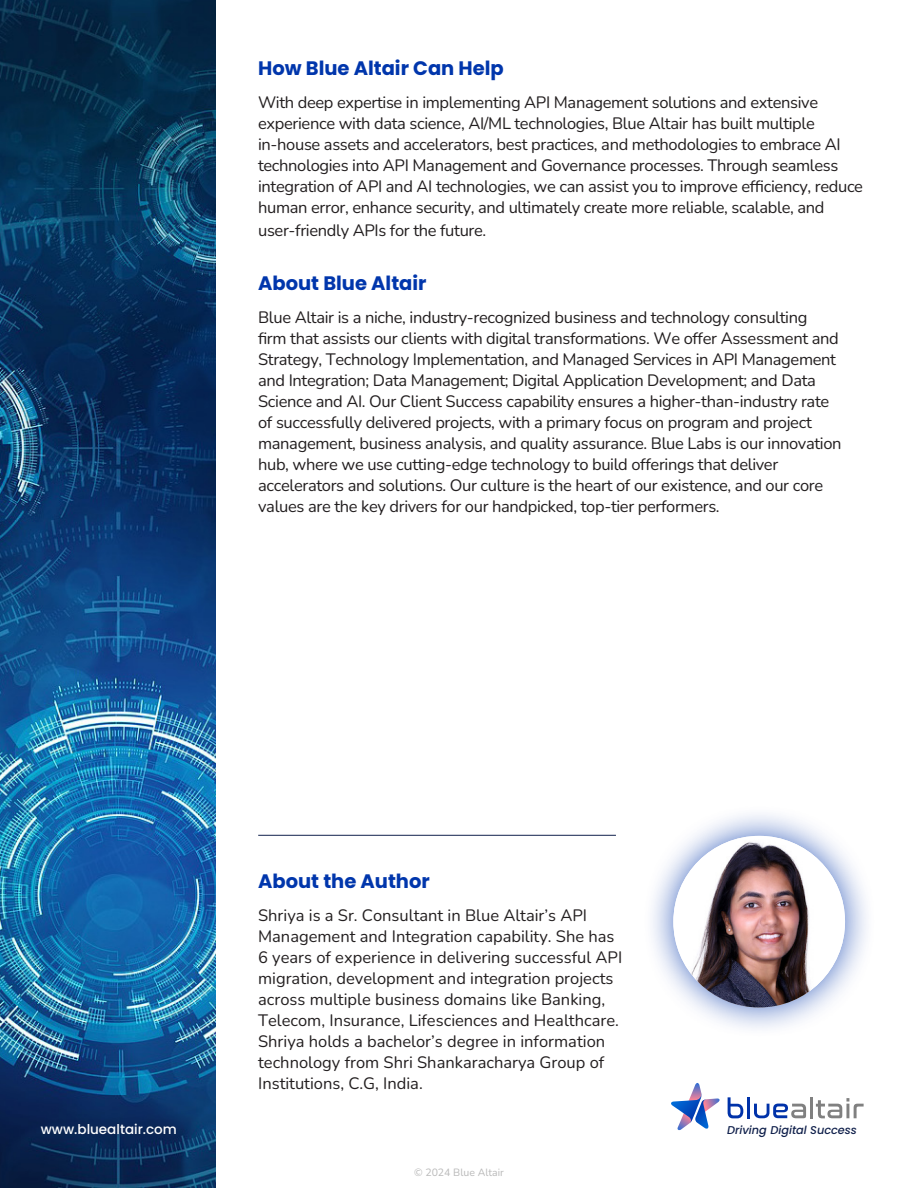
<style>
.page{position:relative;width:918px;height:1188px;background:#fff}
.page>*{position:absolute;margin:0;border:0;box-sizing:border-box;transform-origin:0 0}
.t1{font:700 19.5px "Poppins";color:#0036ac}
.t2{font:200 16.5px/21px "Nunito";letter-spacing:-.02em;color:#231f20}
.t3{font:200 16.5px/21px "Nunito";color:#231f20}
.t4{font:500 13.5px "Poppins";color:#fff}
.t5{font:italic 500 11.25px "Poppins";color:#11214c}
.t6{font:200 10.5px "Nunito";color:#b9b9b9}
</style>
<div class="page">
<img style="left:0;top:0;width:216px;height:1188px">
<div style="left:33px;top:1116px;width:151px;height:26px;background:#0a2655"></div>
<svg style="left:728px;top:1097px;width:15px;height:21px"></svg>
<hr style="left:747px;top:1097px;width:3px;height:21px;background:#0032a9">
<svg style="left:754px;top:1104px;width:52px;height:14px"></svg>
<hr style="left:810px;top:1097px;width:3px;height:21px;background:#808080">
<svg style="left:816px;top:1098px;width:48px;height:20px"></svg>
<svg style="left:671px;top:1083px;width:49px;height:48px"></svg>
<div style="left:642px;top:805px;width:234px;height:234px;background:#0036ac;opacity:.75"></div>
<img style="left:673px;top:836px;width:172px;height:172px;border-radius:86px">
<hr style="left:258px;top:835px;width:358px;height:1px;background:#11214c">
<p class="t1" style="left:258px;top:57px;width:247px">How Blue Altair Can Help</p>
<p class="t2" style="left:258px;top:91px;width:606px">With deep expertise in implementing API Management solutions and extensive experience with data science, AI/ML technologies, Blue Altair has built multiple in-house assets and accelerators, best practices, and methodologies to embrace AI technologies into API Management and Governance processes. Through seamless integration of API and AI technologies, we can assist you to improve efficiency, reduce human error, enhance security, and ultimately create more reliable, scalable, and</p>
<p class="t2" style="left:258px;top:220px;width:230px">user-friendly APIs for the future.</p>
<p class="t1" style="left:258px;top:272px;width:170px">About Blue Altair</p>
<p class="t2" style="left:258px;top:307px;width:585px">Blue Altair is a niche, industry-recognized business and technology consulting<br>firm that assists our clients with digital transformations. We offer Assessment and Strategy, Technology Implementation, and Managed Services in API Management and Integration; Data Management; Digital Application Development; and Data Science and AI. Our Client Success capability ensures a higher-than-industry rate of successfully delivered projects, with a primary focus on program and project management, business analysis, and quality assurance. Blue Labs is our innovation hub, where we use cutting-edge technology to build offerings that deliver accelerators and solutions. Our culture is the heart of our existence, and our core values are the key drivers for our handpicked, top-tier performers.</p>
<p class="t1" style="left:258px;top:870px;width:173px">About the Author</p>
<p class="t3" style="left:258px;top:905px;width:366px">Shriya is a Sr. Consultant in Blue Altair’s API Management and Integration capability. She has 6 years of experience in delivering successful API migration, development and integration projects across multiple business domains like Banking, Telecom, Insurance, Lifesciences and Healthcare.<br>Shriya holds a bachelor’s degree in information technology from Shri Shankaracharya Group of Institutions, C.G, India.</p>
<p class="t4" style="left:41px;top:1122px;width:138px">www.bluealtair.com</p>
<p class="t5" style="left:727px;top:1124px;width:131px">Driving Digital Success</p>
<p class="t6" style="left:414px;top:1165px;width:91px">© 2024 Blue Altair</p>
</div>
